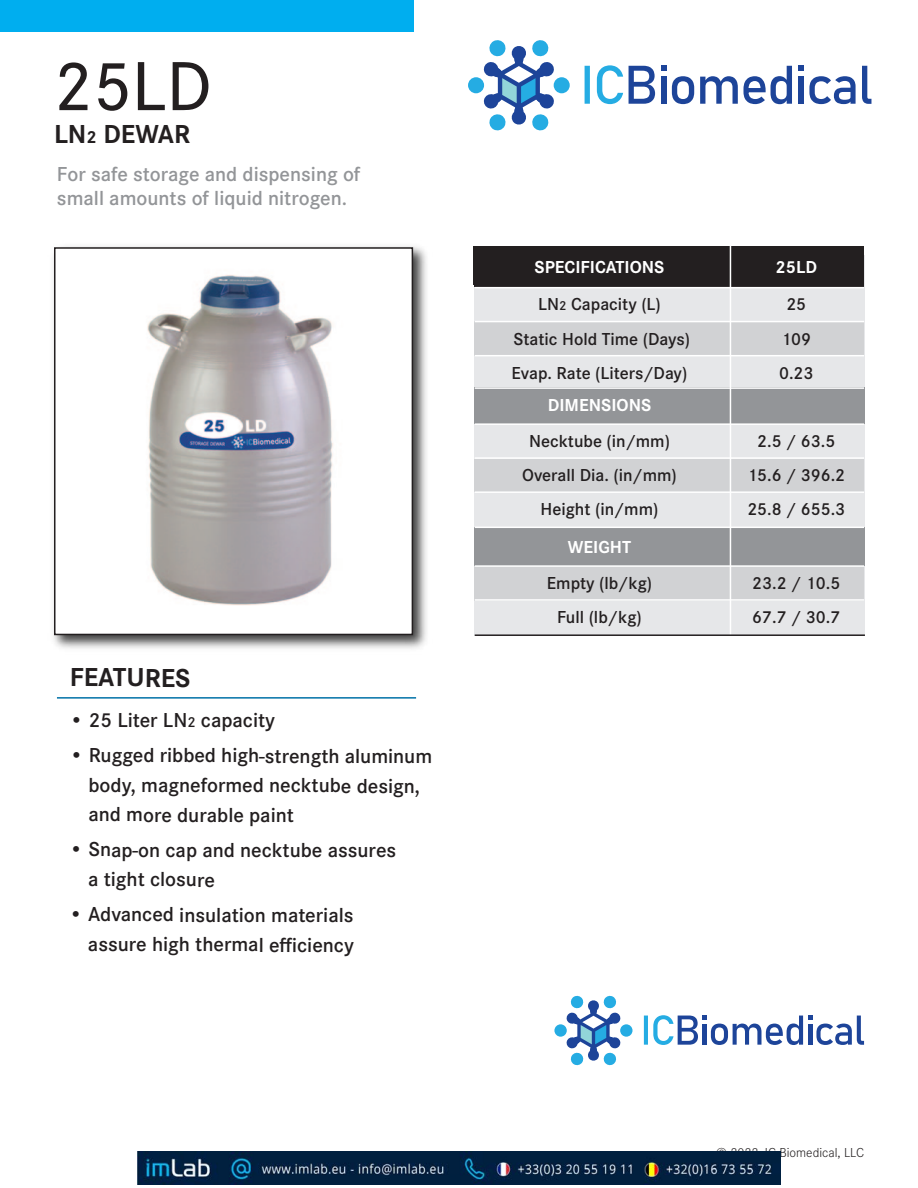
<style>
.page{position:relative;width:918px;height:1188px;background:#fff}
.page>*{position:absolute;margin:0;border:0;box-sizing:border-box;transform-origin:0 0}
.t1{font:500 72px "Corporate S";color:#231f20}
.t2{font:700 27px "Corporate S";letter-spacing:-.005em;color:#231f20}
.t3{font:600 21px/29.5px "Corporate S";letter-spacing:-.005em;color:#231f20}
.t4{font:600 21px/23.7px "Corporate S";color:#939598}
.t5{font:600 18px "Corporate S";color:#231f20}
.t6{font:700 18px "Corporate S";color:#fff}
.t7{font:300 13.5px "Corporate S";color:#231f20}
.s1{font-size:18px}
.s2{font-size:15px}
.s3{font-size:13.5px}
</style>
<div class="page">
<div style="left:554px;top:77px;width:16px;height:16px;background:#25ace3;border-radius:50%"></div>
<div style="left:468px;top:77px;width:16px;height:16px;background:#25ace3;border-radius:50%"></div>
<svg style="left:483px;top:40px;width:72px;height:90px"></svg>
<svg style="left:585px;top:65px;width:38px;height:39px"></svg>
<svg style="left:862px;top:66px;width:9px;height:38px"></svg>
<svg style="left:798px;top:66px;width:58px;height:38px"></svg>
<svg style="left:700px;top:66px;width:92px;height:38px"></svg>
<svg style="left:672px;top:76px;width:22px;height:28px"></svg>
<div style="left:661px;top:77px;width:5px;height:27px;background:#1d4499"></div>
<svg style="left:661px;top:66px;width:5px;height:5px"></svg>
<svg style="left:629px;top:66px;width:26px;height:38px"></svg>
<div style="left:0;top:0;width:413px;height:31px;background:#00aeef"></div>
<div style="left:620px;top:1024px;width:13px;height:13px;background:#25ace3;border-radius:50%"></div>
<svg style="left:554px;top:1024px;width:13px;height:13px"></svg>
<svg style="left:566px;top:996px;width:55px;height:69px"></svg>
<svg style="left:644px;top:1015px;width:220px;height:30px"></svg>
<hr style="left:57px;top:697px;width:359px;height:2px;background:#0071a7">
<div style="left:475px;top:256px;width:390px;height:380px;background:#e6e7e9"></div>
<div style="left:475px;top:256px;width:389px;height:31px;background:#231f20"></div>
<div style="left:475px;top:387px;width:390px;height:37px;background:#939598"></div>
<div style="left:475px;top:528px;width:390px;height:38px;background:#939598"></div>
<div style="left:474px;top:247px;width:390px;height:38px;background:#231f20"></div>
<div style="left:475px;top:322px;width:389px;height:34px;background:#d1d2d4"></div>
<div style="left:475px;top:459px;width:389px;height:33px;background:#d1d2d4"></div>
<div style="left:475px;top:567px;width:389px;height:34px;background:#d1d2d4"></div>
<hr style="left:730px;top:241px;width:1px;height:394px;background:#fff">
<hr style="left:475px;top:287px;width:389px;height:1px;background:#fff">
<hr style="left:475px;top:321px;width:389px;height:1px;background:#fff">
<hr style="left:475px;top:355px;width:389px;height:1px;background:#fff">
<hr style="left:475px;top:387px;width:389px;height:2px;background:#fff">
<hr style="left:475px;top:423px;width:389px;height:2px;background:#fff">
<hr style="left:475px;top:457px;width:389px;height:2px;background:#fff">
<hr style="left:475px;top:491px;width:389px;height:2px;background:#fff">
<hr style="left:475px;top:527px;width:389px;height:1px;background:#fff">
<hr style="left:475px;top:565px;width:389px;height:2px;background:#fff">
<hr style="left:475px;top:599px;width:389px;height:2px;background:#fff">
<img style="left:53px;top:246px;width:374px;height:403px">
<div style="left:55px;top:248px;width:357px;height:386px;background:#fff"></div>
<img style="left:147px;top:275px;width:186px;height:331px">
<div style="left:54px;top:247px;width:359px;height:388px;border:2px solid #231f20"></div>
<hr style="left:475px;top:634px;width:390px;height:2px;background:#231f20">
<img style="left:138px;top:1152px;width:642px;height:32px">
<p class="t1" style="left:54px;top:62px;width:159px">25LD</p>
<p class="t2" style="left:54px;top:125px;width:138px">LN<span class="s1">2</span> DEWAR</p>
<p class="t4" style="left:57px;top:165px;width:305px">For safe storage and dispensing of small amounts of liquid nitrogen.</p>
<p class="t2" style="left:70px;top:668px;width:122px">FEATURES</p>
<p class="t3" style="left:70px;top:707px;width:207px">• 25 Liter LN<span class="s2">2</span> capacity</p>
<p class="t3" style="left:88px;top:743px;width:345px;text-indent:-19px">• Rugged ribbed high-strength aluminum body, magneformed necktube design, and more durable paint</p>
<p class="t3" style="left:88px;top:837px;width:310px;text-indent:-19px">• Snap-on cap and necktube assures a tight closure</p>
<p class="t3" style="left:69px;top:902px;width:287px;text-align:right">• Advanced insulation materials assure high thermal efficiency</p>
<p class="t6" style="left:535px;top:261px;width:131px">SPECIFICATIONS</p>
<p class="t6" style="left:776px;top:261px;width:43px">25LD</p>
<p class="t5" style="left:538px;top:298px;width:124px">LN<span class="s3">2</span> Capacity (L)</p>
<p class="t5" style="left:786px;top:298px;width:21px">25</p>
<p class="t5" style="left:514px;top:332px;width:178px">Static Hold Time (Days)</p>
<p class="t5" style="left:781px;top:332px;width:31px">109</p>
<p class="t5" style="left:512px;top:367px;width:177px">Evap. Rate (Liters/Day)</p>
<p class="t5" style="left:779px;top:367px;width:36px">0.23</p>
<p class="t6" style="left:548px;top:399px;width:105px">DIMENSIONS</p>
<p class="t5" style="left:529px;top:435px;width:142px">Necktube (in/mm)</p>
<p class="t5" style="left:757px;top:435px;width:80px">2.5 / 63.5</p>
<p class="t5" style="left:522px;top:469px;width:156px">Overall Dia. (in/mm)</p>
<p class="t5" style="left:747px;top:469px;width:99px">15.6 / 396.2</p>
<p class="t5" style="left:541px;top:503px;width:119px">Height (in/mm)</p>
<p class="t5" style="left:747px;top:503px;width:99px">25.8 / 655.3</p>
<p class="t6" style="left:568px;top:541px;width:65px">WEIGHT</p>
<p class="t5" style="left:547px;top:577px;width:107px">Empty (lb/kg)</p>
<p class="t5" style="left:752px;top:577px;width:89px">23.2 / 10.5</p>
<p class="t5" style="left:557px;top:611px;width:86px">Full (lb/kg)</p>
<p class="t5" style="left:752px;top:611px;width:89px">67.7 / 30.7</p>
<p class="t7" style="left:716px;top:1144px;width:150px">© 2022, IC Biomedical, LLC</p>
</div>
